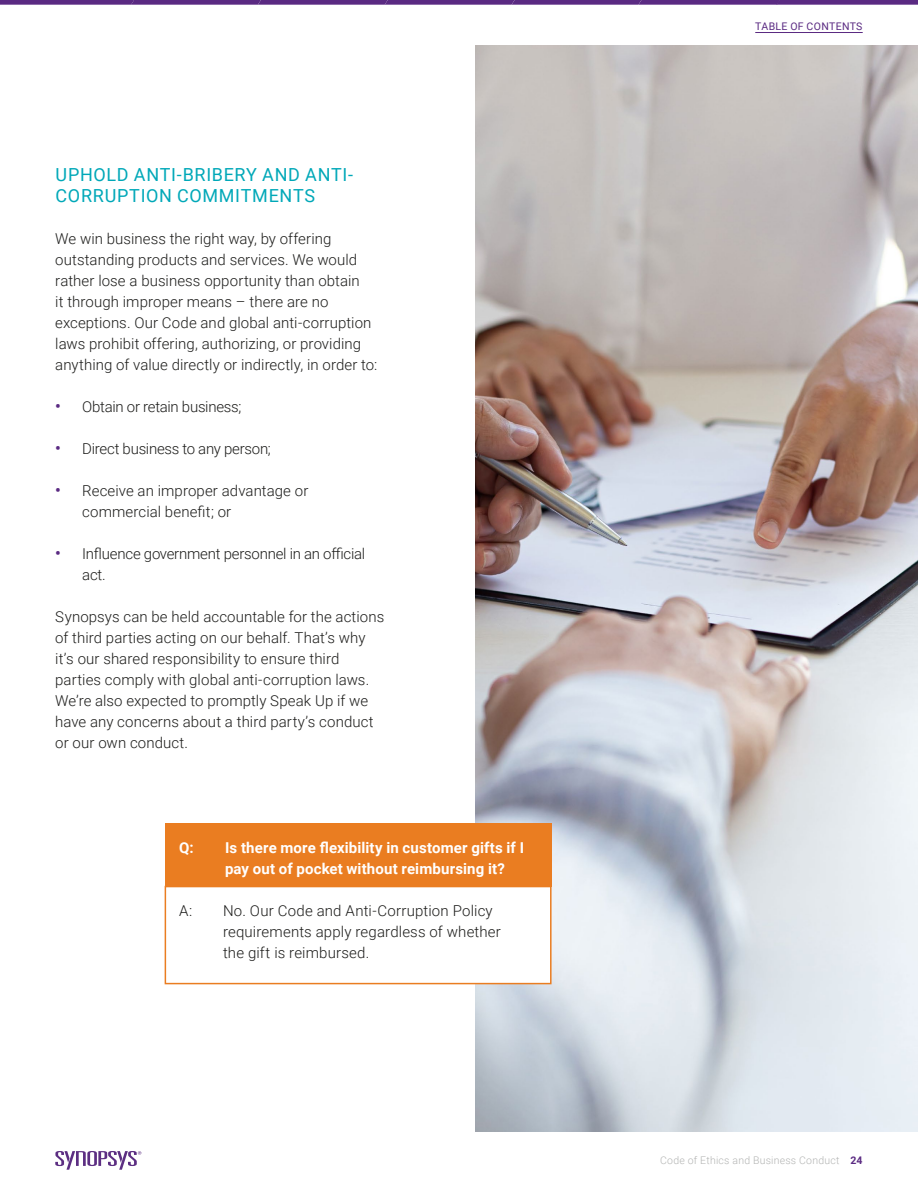
<style>
.page{position:relative;width:918px;height:1188px;background:#fff}
.page>*{position:absolute;margin:0;border:0;box-sizing:border-box;transform-origin:0 0}
.t1{font:18px/21px "Roboto";letter-spacing:.035em;color:#00a8b8}
.t2{font:300 15px/21px "Roboto";letter-spacing:.005em;color:#1d1d1b}
.t3{font:700 15px/21px "Roboto";letter-spacing:.01em;color:#fff}
.t4{font:300 15px "Roboto";letter-spacing:-.02em;color:#1d1d1b}
.t5{font:300 15px/21px "Roboto";letter-spacing:-.015em;color:#1d1d1b}
.t6{font:300 10.5px "Roboto";letter-spacing:.02em;color:#b3b4b3}
.t7{font:10.5px "Roboto";letter-spacing:.035em;color:#5a2a82}
.s1{font-weight:500;font-size:16.5px;color:#5a2a82}
.s2{font-weight:700;color:#5a2a82}
</style>
<div class="page">
<img style="left:476px;top:45px;width:442px;height:1087px">
<div style="left:165px;top:824px;width:387px;height:63px;background:#ea7d21"></div>
<div style="left:165px;top:886px;width:387px;height:98px;background:#fff;border:2px solid #ea7d21"></div>
<svg style="left:55px;top:1151px;width:86px;height:19px"></svg>
<hr style="left:755px;top:32px;width:108px;height:1px;background:#5a2a82">
<svg style="left:0;top:0;width:918px;height:5px;background:#64378a"></svg>
<p class="t1" style="left:56px;top:163px;width:299px">UPHOLD ANTI-BRIBERY AND ANTI-<br>CORRUPTION COMMITMENTS</p>
<p class="t2" style="left:55px;top:228px;width:324px">We win business the right way, by offering outstanding products and services. We would rather lose a business opportunity than obtain<br>it through improper means – there are no exceptions. Our Code and global anti-corruption laws prohibit offering, authorizing, or providing anything of value directly or indirectly, in order to:</p>
<p class="t4" style="left:55px;top:396px;width:188px"><span class="s1">•</span> Obtain or retain business;</p>
<p class="t4" style="left:55px;top:438px;width:217px"><span class="s1">•</span> Direct business to any person;</p>
<p class="t2" style="left:82px;top:480px;width:228px;text-indent:-27px"><span class="s1">•</span> Receive an improper advantage or commercial benefit; or</p>
<p class="t5" style="left:82px;top:543px;width:284px;text-indent:-27px"><span class="s1">•</span> Influence government personnel in an official act.</p>
<p class="t2" style="left:55px;top:606px;width:331px">Synopsys can be held accountable for the actions of third parties acting on our behalf. That’s why it’s our shared responsibility to ensure third parties comply with global anti-corruption laws.<br>We’re also expected to promptly Speak Up if we have any concerns about a third party’s conduct or our own conduct.</p>
<p class="t3" style="left:179px;top:837px;width:16px">Q:</p>
<p class="t2" style="left:179px;top:900px;width:15px">A:</p>
<p class="t3" style="left:225px;top:837px;width:301px">Is there more flexibility in customer gifts if I pay out of pocket without reimbursing it?</p>
<p class="t2" style="left:223px;top:900px;width:279px">No. Our Code and Anti-Corruption Policy requirements apply regardless of whether the gift is reimbursed.</p>
<p class="t7" style="left:755px;top:18px;width:109px">TABLE OF CONTENTS</p>
<p class="t6" style="left:660px;top:1153px;width:204px">Code of Ethics and Business Conduct <span class="s2">24</span></p>
</div>
